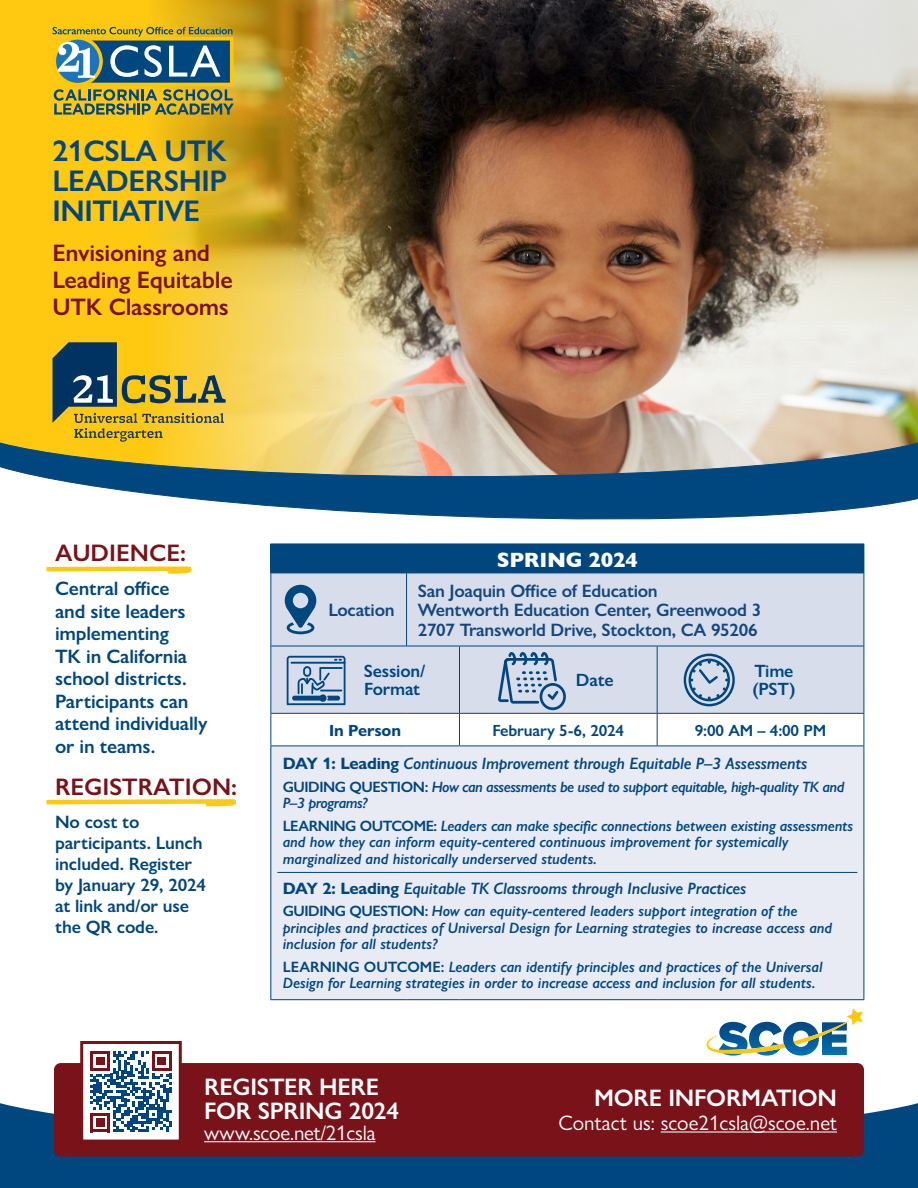
<style>
.page{position:relative;width:918px;height:1188px;background:#fff}
.page>*{position:absolute;margin:0;border:0;box-sizing:border-box;transform-origin:0 0}
.t1{font:600 30px/30px "Gill Sans Nova";letter-spacing:-.015em;color:#00467f;text-align:justify}
.t2{font:600 24px/27px "Gill Sans Nova";letter-spacing:-.01em;color:#7a1219}
.t3{font:600 24px/24px "Gill Sans Nova";letter-spacing:-.01em;color:#fff}
.t4{font:600 24px "Gill Sans";color:#7a1219}
.t5{font:21px "Gill Sans Nova";color:#fff}
.t6{font:700 21px "Gill Sans";letter-spacing:-.01em;color:#fff}
.t7{font:600 19.5px/22.5px "Gill Sans Nova";letter-spacing:-.01em;color:#00467f}
.t8{font:600 18px/19.5px "Gill Sans Nova";letter-spacing:-.015em;color:#14477d}
.t9{font:600 18px/21px "Gill Sans Nova";letter-spacing:-.01em;color:#00467f}
.t10{font:600 17.85px/17.9px "Gill Sans Nova";letter-spacing:-.01em;color:#00467f}
.t11{font:italic 600 16.5px "Gill Sans Nova";letter-spacing:-.01em;color:#00467f}
.t12{font:600 16.2px "Gill Sans Nova";letter-spacing:-.01em;color:#00467f}
.t13{font:700 16.2px "Gill Sans Nova";letter-spacing:-.01em;color:#00467f}
.t14{font:italic 600 15px/16.5px "Gill Sans Nova";color:#00467f}
.t15{font:italic 600 15px/16.5px "Gill Sans Nova";letter-spacing:-.03em;color:#00467f}
.s1{font-weight:700;font-style:normal}
.s2{font-style:normal}
</style>
<div class="page">
<img style="left:423px;top:0;width:495px;height:438px">
<img style="left:0;top:0;width:423px;height:438px">
<svg style="left:0;top:438px;width:918px;height:82px;background:#728a94"></svg>
<div style="left:73px;top:37px;width:160px;height:49px;background:#00467f;border:4px solid #ffc60a"></div>
<svg style="left:54px;top:38px;width:47px;height:47px"></svg>
<div style="left:53px;top:36px;width:50px;height:50px;border:4px solid #ffc60a;border-radius:50%"></div>
<svg style="left:53px;top:27px;width:179px;height:51px"></svg>
<svg style="left:54px;top:89px;width:180px;height:26px;background:#928f41"></svg>
<div style="left:0;top:1103px;width:918px;height:85px;background:#00467f"></div>
<div style="left:54px;top:1063px;width:810px;height:94px;background:#7a1219;border-radius:7px"></div>
<svg style="left:707px;top:1008px;width:156px;height:48px"></svg>
<div style="left:271px;top:544px;width:593px;height:29px;background:#00467f"></div>
<div style="left:271px;top:574px;width:593px;height:78px;background:#d7ddeb"></div>
<div style="left:271px;top:746px;width:593px;height:254px;background:#e8ebf3"></div>
<hr style="left:271px;top:573px;width:136px;height:1px;background:#00467f">
<hr style="left:407px;top:573px;width:52px;height:1px;background:#00467f">
<hr style="left:406px;top:573px;width:1px;height:73px;background:#00467f">
<hr style="left:459px;top:573px;width:198px;height:1px;background:#00467f">
<hr style="left:657px;top:573px;width:207px;height:1px;background:#00467f">
<hr style="left:271px;top:646px;width:136px;height:1px;background:#00467f">
<hr style="left:407px;top:646px;width:52px;height:1px;background:#00467f">
<hr style="left:459px;top:646px;width:198px;height:1px;background:#00467f">
<hr style="left:657px;top:646px;width:207px;height:1px;background:#00467f">
<svg style="left:270px;top:544px;width:1px;height:29px"></svg>
<svg style="left:864px;top:544px;width:1px;height:29px"></svg>
<hr style="left:270px;top:573px;width:1px;height:73px;background:#00467f">
<hr style="left:864px;top:573px;width:1px;height:73px;background:#00467f">
<hr style="left:270px;top:646px;width:1px;height:67px;background:#00467f">
<hr style="left:864px;top:646px;width:1px;height:67px;background:#00467f">
<hr style="left:459px;top:646px;width:1px;height:67px;background:#00467f">
<hr style="left:657px;top:646px;width:1px;height:67px;background:#00467f">
<hr style="left:270px;top:746px;width:137px;height:1px;background:#00467f">
<hr style="left:407px;top:746px;width:52px;height:1px;background:#00467f">
<hr style="left:657px;top:746px;width:207px;height:1px;background:#00467f">
<hr style="left:270px;top:999px;width:137px;height:1px;background:#00467f">
<hr style="left:407px;top:999px;width:52px;height:1px;background:#00467f">
<hr style="left:459px;top:999px;width:198px;height:1px;background:#00467f">
<hr style="left:657px;top:999px;width:207px;height:1px;background:#00467f">
<hr style="left:459px;top:746px;width:198px;height:1px;background:#00467f">
<hr style="left:270px;top:713px;width:137px;height:1px;background:#00467f">
<hr style="left:270px;top:714px;width:1px;height:32px;background:#00467f">
<hr style="left:864px;top:714px;width:1px;height:32px;background:#00467f">
<hr style="left:270px;top:746px;width:1px;height:253px;background:#00467f">
<hr style="left:864px;top:746px;width:1px;height:253px;background:#00467f">
<hr style="left:277px;top:872px;width:580px;height:1px;background:#00467f">
<svg style="left:271px;top:652px;width:593px;height:94px"></svg>
<svg style="left:285px;top:584px;width:31px;height:50px;background:#618aaf"></svg>
<svg style="left:46px;top:566px;width:146px;height:8px"></svg>
<svg style="left:46px;top:799px;width:191px;height:8px"></svg>
<svg style="left:52px;top:342px;width:174px;height:100px;background:#a9993d"></svg>
<hr style="left:661px;top:1131px;width:176px;height:2px;background:#fff">
<hr style="left:204px;top:1141px;width:172px;height:1px;background:#fff">
<div style="left:80px;top:1041px;width:102px;height:102px;background:#fff;border:3px solid #7a1219"></div>
<svg style="left:91px;top:1051px;width:80px;height:81px"></svg>
<h1 class="t1" style="left:52px;top:136px;width:176px">21CSLA UTK LEADERSHIP INITIATIVE</h1>
<h2 class="t2" style="left:52px;top:239px;width:182px">Envisioning and<br>Leading Equitable<br>UTK Classrooms</h2>
<h2 class="t4" style="left:55px;top:538px;width:132px">AUDIENCE:</h2>
<h3 class="t7" style="left:55px;top:577px;width:154px">Central office<br>and site leaders implementing<br>TK in California school districts.<br>Participants can attend individually or in teams.</h3>
<h2 class="t4" style="left:55px;top:772px;width:184px">REGISTRATION:</h2>
<p class="t9" style="left:55px;top:811px;width:152px">No cost to participants. Lunch included. Register by January 29, 2024 at link and/or use the QR code.</p>
<h3 class="t6" style="left:497px;top:543px;width:143px">SPRING 2024</h3>
<p class="t8" style="left:418px;top:581px;width:345px">San Joaquin Office of Education<br>Wentworth Education Center, Greenwood 3<br>2707 Transworld Drive, Stockton, CA 95206</p>
<p class="t10" style="left:364px;top:662px;width:63px">Session/<br>Format</p>
<p class="t10" style="left:576px;top:671px;width:39px">Date</p>
<p class="t10" style="left:752px;top:662px;width:45px">Time (PST)</p>
<p class="t13" style="left:329px;top:720px;width:73px">In Person</p>
<p class="t12" style="left:492px;top:720px;width:133px">February 5-6, 2024</p>
<p class="t12" style="left:695px;top:720px;width:133px">9:00 AM – 4:00 PM</p>
<p class="t11" style="left:283px;top:754px;width:526px"><span class="s1">DAY 1: Leading</span> Continuous Improvement through Equitable P–3 Assessments</p>
<p class="t15" style="left:283px;top:778px;width:563px"><span class="s2">GUIDING QUESTION:</span> How can assessments be used to support equitable, high-quality TK and<br>P–3 programs?</p>
<p class="t14" style="left:283px;top:817px;width:572px"><span class="s2">LEARNING OUTCOME:</span> Leaders can make specific connections between existing assessments and how they can inform equity-centered continuous improvement for systemically marginalized and historically underserved students.</p>
<p class="t11" style="left:283px;top:878px;width:465px"><span class="s1">DAY 2: Leading</span> Equitable TK Classrooms through Inclusive Practices</p>
<p class="t14" style="left:283px;top:903px;width:551px"><span class="s2">GUIDING QUESTION:</span> How can equity-centered leaders support integration of the principles and practices of Universal Design for Learning strategies to increase access and inclusion for all students?</p>
<p class="t14" style="left:283px;top:958px;width:541px"><span class="s2">LEARNING OUTCOME:</span> Leaders can identify principles and practices of the Universal<br>Design for Learning strategies in order to increase access and inclusion for all students.</p>
<p class="t8" style="left:328px;top:600px;width:68px">Location</p>
<h2 class="t3" style="left:204px;top:1074px;width:197px">REGISTER HERE<br>FOR SPRING 2024</h2>
<h3 class="t5" style="left:204px;top:1120px;width:173px">www.scoe.net/21csla</h3>
<h2 class="t3" style="left:594px;top:1086px;width:244px">MORE INFORMATION</h2>
<h3 class="t5" style="left:559px;top:1110px;width:280px">Contact us: scoe21csla@scoe.net</h3>
</div>
